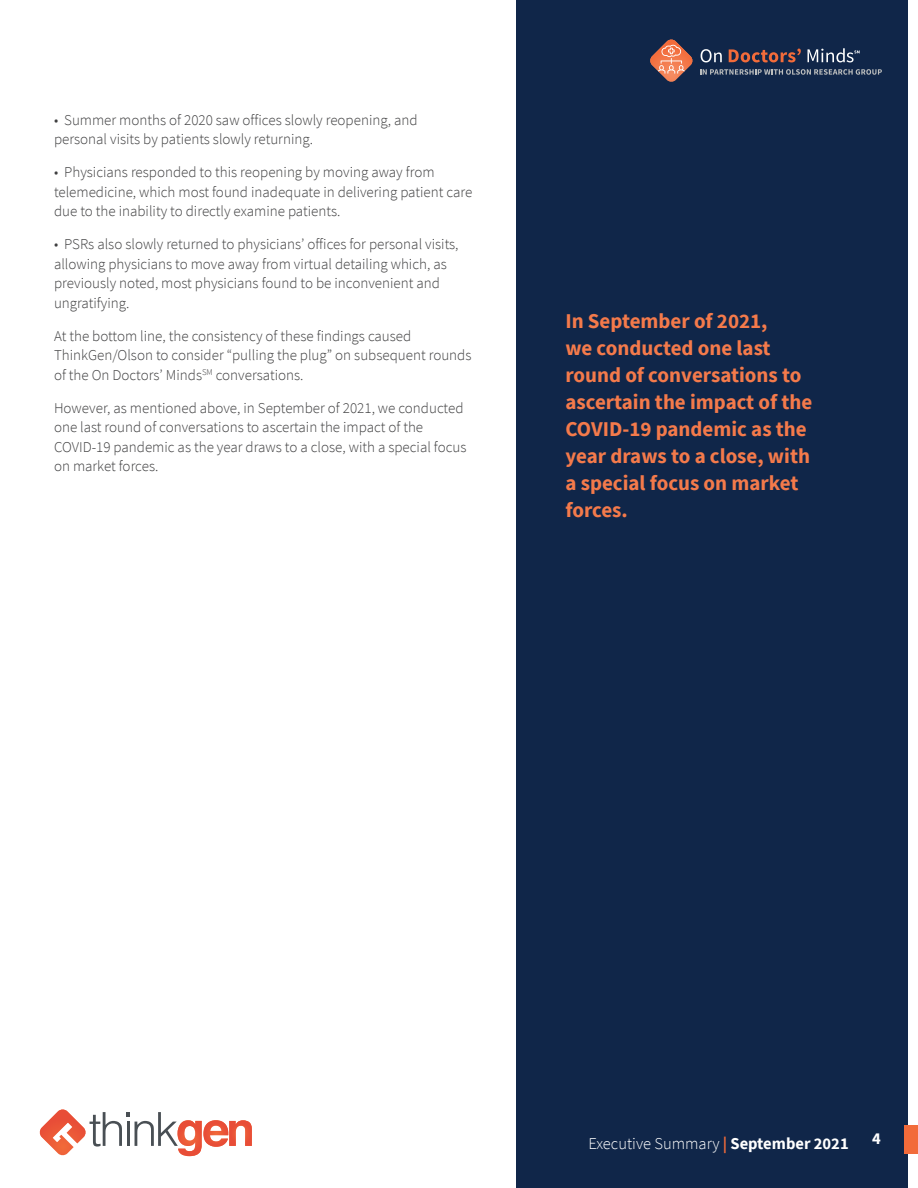
<style>
.page{position:relative;width:918px;height:1188px;background:#fff}
.page>*{position:absolute;margin:0;border:0;box-sizing:border-box;transform-origin:0 0}
.t1{font:700 21px/27px "Source Sans Pro";color:#f47a4b}
.t2{font:300 16.5px "Source Sans Pro";color:#fff}
.t3{font:700 16.5px "Source Sans Pro";color:#fff}
.Body_Text{font:300 15px/19.5px "Source Sans Pro";color:#3e3e3f}
.s1{font-weight:700;font-style:italic;color:#f26b3a}
.s2{font-weight:700}
</style>
<div class="page">
<div style="left:516px;top:0;width:392px;height:1188px;background:#102649"></div>
<svg style="left:700px;top:69px;width:182px;height:6px"></svg>
<svg style="left:701px;top:49px;width:21px;height:13px"></svg>
<svg style="left:729px;top:49px;width:72px;height:13px"></svg>
<svg style="left:808px;top:48px;width:52px;height:14px"></svg>
<svg style="left:650px;top:39px;width:43px;height:43px"></svg>
<div style="left:904px;top:1125px;width:14px;height:28px;background:#f26b3a"></div>
<svg style="left:39px;top:1109px;width:213px;height:47px"></svg>
<p class="Body_Text" style="left:54px;top:110px;width:365px">• Summer months of 2020 saw offices slowly reopening, and personal visits by patients slowly returning.</p>
<p class="Body_Text" style="left:54px;top:163px;width:420px">• Physicians responded to this reopening by moving away from telemedicine, which most found inadequate in delivering patient care due to the inability to directly examine patients.</p>
<p class="Body_Text" style="left:54px;top:235px;width:406px">• PSRs also slowly returned to physicians’ offices for personal visits, allowing physicians to move away from virtual detailing which, as previously noted, most physicians found to be inconvenient and ungratifying.</p>
<p class="Body_Text" style="left:54px;top:326px;width:419px">At the bottom line, the consistency of these findings caused<br>ThinkGen/Olson to consider “pulling the plug” on subsequent rounds of the On Doctors’ Minds<sup>SM</sup> conversations.</p>
<p class="Body_Text" style="left:54px;top:398px;width:414px">However, as mentioned above, in September of 2021, we conducted one last round of conversations to ascertain the impact of the COVID-19 pandemic as the year draws to a close, with a special focus on market forces.</p>
<p class="t1" style="left:565px;top:307px;width:248px">In September of 2021,<br>we conducted one last round of conversations to ascertain the impact of the<br>COVID-19 pandemic as the year draws to a close, with a special focus on market forces.</p>
<p class="t2" style="left:588px;top:1133px;width:262px">Executive Summary <span class="s1">|</span> <span class="s2">September 2021</span></p>
<p class="t3" style="left:872px;top:1128px;width:10px">4</p>
</div>
